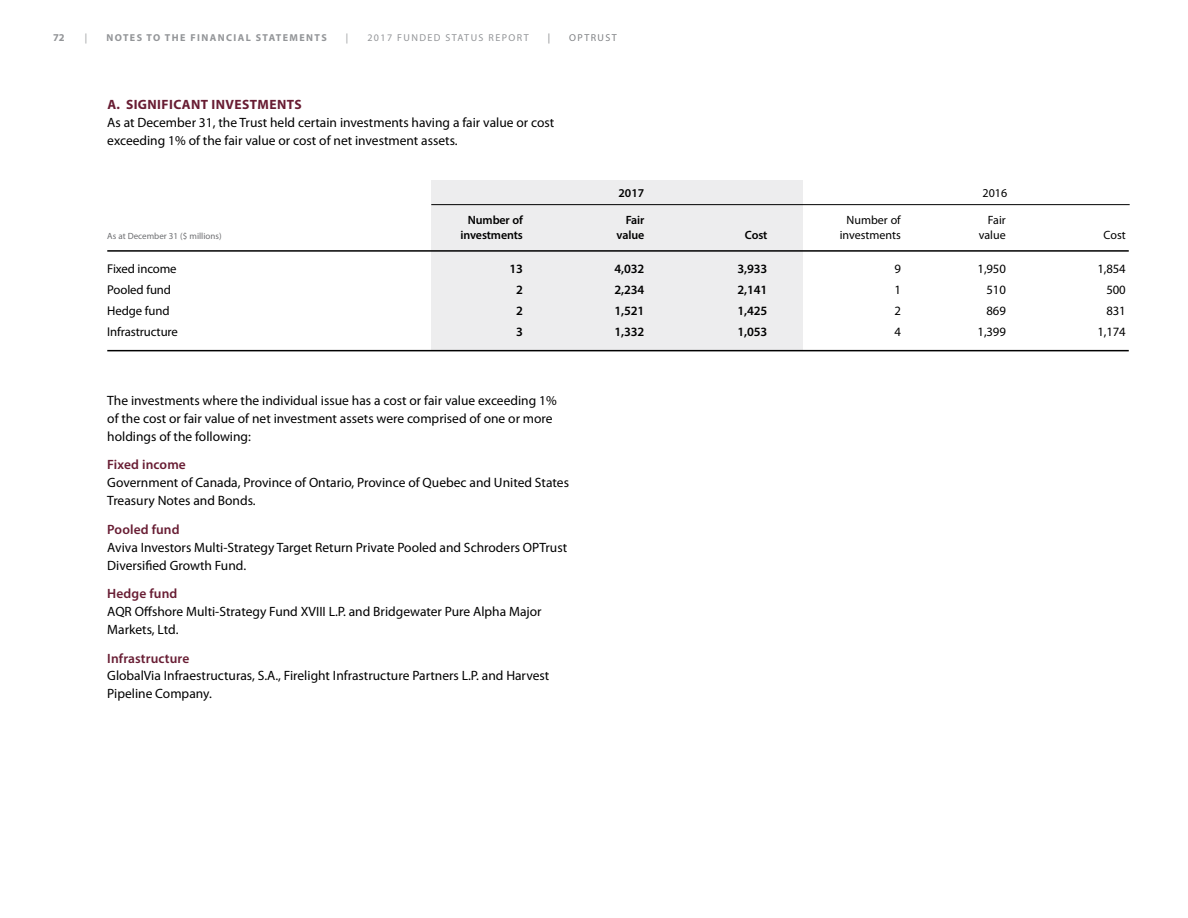
<style>
.page{position:relative;width:1188px;height:918px;background:#fff}
.page>*{position:absolute;margin:0;border:0;box-sizing:border-box;transform-origin:0 0}
.t1{font:13.5px/18px "Myriad Pro";color:#000}
.t2{font:600 13.5px "Myriad Pro";letter-spacing:.01em;color:#681d33}
.t3{font:700 13.5px "Myriad Pro";letter-spacing:.03em;color:#681d33}
.t4{font:12.75px "Myriad Pro";letter-spacing:-.01em;color:#000}
.t5{font:600 12.75px "Myriad Pro";letter-spacing:-.01em;color:#000}
.t6{font:600 12px "Myriad Pro";letter-spacing:-.01em;color:#000}
.t7{font:12px "Myriad Pro";color:#000}
.t8{font:700 10.5px "Myriad Pro";color:#939598}
.t9{font:700 10.05px "Myriad Pro";letter-spacing:.14em;color:#939598}
.t10{font:10.05px "Myriad Pro";letter-spacing:.14em;color:#939598}
.t11{font:10.05px "Myriad Pro";letter-spacing:.14em;color:#808285}
.t12{font:9px "Myriad Pro";color:#6d6e71}
</style>
<div class="page">
<hr style="left:431px;top:204px;width:699px;height:1px;background:#000">
<hr style="left:107px;top:250px;width:1022px;height:2px;background:#000">
<hr style="left:107px;top:350px;width:1022px;height:1px;background:#000">
<div style="left:431px;top:180px;width:372px;height:171px;background:#ededee"></div>
<p class="t8" style="left:53px;top:30px;width:13px">72</p>
<p class="t10" style="left:85px;top:31px;width:4px">|</p>
<p class="t9" style="left:106px;top:31px;width:222px">NOTES TO THE FINANCIAL STATEMENTS</p>
<p class="t10" style="left:346px;top:31px;width:4px">|</p>
<p class="t10" style="left:367px;top:31px;width:163px">2017 FUNDED STATUS REPORT</p>
<p class="t11" style="left:548px;top:31px;width:4px">|</p>
<p class="t11" style="left:569px;top:31px;width:49px">OPTRUST</p>
<p class="t3" style="left:107px;top:96px;width:196px">A. SIGNIFICANT INVESTMENTS</p>
<p class="t1" style="left:107px;top:113px;width:449px">As at December 31, the Trust held certain investments having a fair value or cost exceeding 1% of the fair value or cost of net investment assets.</p>
<p class="t6" style="left:619px;top:185px;width:27px">2017</p>
<p class="t7" style="left:983px;top:185px;width:26px">2016</p>
<p class="t6" style="left:468px;top:212px;width:56px">Number of</p>
<p class="t6" style="left:626px;top:212px;width:20px">Fair</p>
<p class="t7" style="left:847px;top:212px;width:56px">Number of</p>
<p class="t7" style="left:988px;top:212px;width:19px">Fair</p>
<p class="t12" style="left:107px;top:230px;width:116px">As at December 31 ($ millions)</p>
<p class="t6" style="left:461px;top:227px;width:64px">investments</p>
<p class="t6" style="left:617px;top:227px;width:29px">value</p>
<p class="t6" style="left:745px;top:227px;width:24px">Cost</p>
<p class="t7" style="left:840px;top:227px;width:63px">investments</p>
<p class="t7" style="left:979px;top:227px;width:28px">value</p>
<p class="t7" style="left:1104px;top:227px;width:24px">Cost</p>
<p class="t4" style="left:107px;top:260px;width:71px">Fixed income</p>
<p class="t5" style="left:509px;top:260px;width:15px">13</p>
<p class="t5" style="left:615px;top:260px;width:31px">4,032</p>
<p class="t5" style="left:738px;top:260px;width:31px">3,933</p>
<p class="t4" style="left:894px;top:260px;width:8px">9</p>
<p class="t4" style="left:978px;top:260px;width:30px">1,950</p>
<p class="t4" style="left:1097px;top:260px;width:30px">1,854</p>
<p class="t4" style="left:107px;top:281px;width:65px">Pooled fund</p>
<p class="t5" style="left:516px;top:281px;width:8px">2</p>
<p class="t5" style="left:615px;top:281px;width:31px">2,234</p>
<p class="t5" style="left:738px;top:281px;width:31px">2,141</p>
<p class="t4" style="left:894px;top:281px;width:8px">1</p>
<p class="t4" style="left:987px;top:281px;width:21px">510</p>
<p class="t4" style="left:1106px;top:281px;width:21px">500</p>
<p class="t4" style="left:107px;top:302px;width:64px">Hedge fund</p>
<p class="t5" style="left:516px;top:302px;width:8px">2</p>
<p class="t5" style="left:615px;top:302px;width:31px">1,521</p>
<p class="t5" style="left:738px;top:302px;width:31px">1,425</p>
<p class="t4" style="left:894px;top:302px;width:8px">2</p>
<p class="t4" style="left:987px;top:302px;width:21px">869</p>
<p class="t4" style="left:1106px;top:302px;width:21px">831</p>
<p class="t4" style="left:107px;top:323px;width:72px">Infrastructure</p>
<p class="t5" style="left:516px;top:323px;width:8px">3</p>
<p class="t5" style="left:615px;top:323px;width:31px">1,332</p>
<p class="t5" style="left:738px;top:323px;width:31px">1,053</p>
<p class="t4" style="left:894px;top:323px;width:8px">4</p>
<p class="t4" style="left:978px;top:323px;width:30px">1,399</p>
<p class="t4" style="left:1098px;top:323px;width:30px">1,174</p>
<p class="t1" style="left:107px;top:391px;width:451px">The investments where the individual issue has a cost or fair value exceeding 1% of the cost or fair value of net investment assets were comprised of one or more holdings of the following:</p>
<p class="t2" style="left:107px;top:456px;width:80px">Fixed income</p>
<p class="t1" style="left:107px;top:473px;width:463px">Government of Canada, Province of Ontario, Province of Quebec and United States<br>Treasury Notes and Bonds.</p>
<p class="t2" style="left:107px;top:520px;width:74px">Pooled fund</p>
<p class="t1" style="left:107px;top:538px;width:461px">Aviva Investors Multi-Strategy Target Return Private Pooled and Schroders OPTrust<br>Diversified Growth Fund.</p>
<p class="t2" style="left:107px;top:585px;width:72px">Hedge fund</p>
<p class="t1" style="left:107px;top:602px;width:436px">AQR Offshore Multi-Strategy Fund XVIII L.P. and Bridgewater Pure Alpha Major<br>Markets, Ltd.</p>
<p class="t2" style="left:107px;top:649px;width:84px">Infrastructure</p>
<p class="t1" style="left:107px;top:667px;width:444px">GlobalVia Infraestructuras, S.A., Firelight Infrastructure Partners L.P. and Harvest<br>Pipeline Company.</p>
</div>
